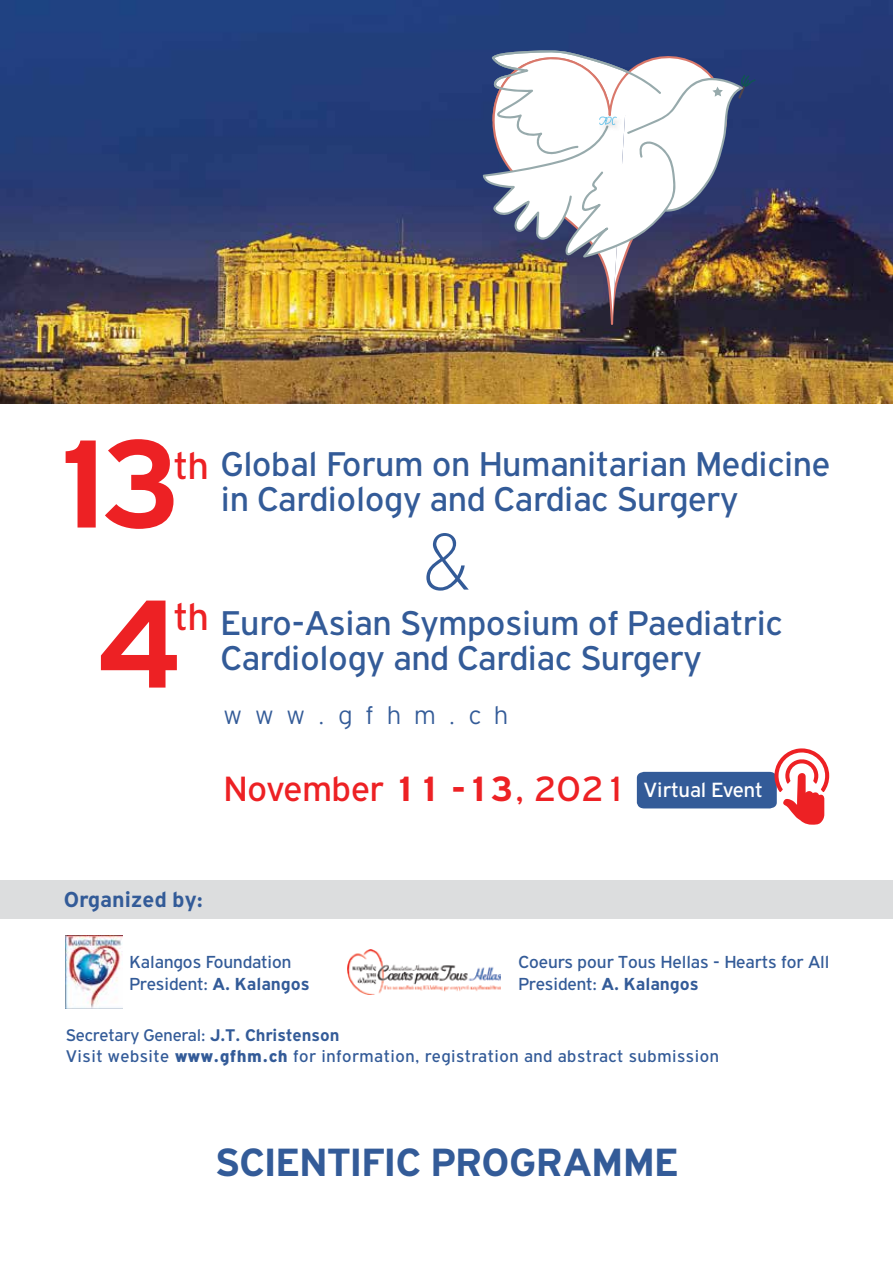
<style>
.page{position:relative;width:893px;height:1263px;background:#fff}
.page>*{position:absolute;margin:0;border:0;box-sizing:border-box;transform-origin:0 0}
.t1{font:700 133.65px "PF Highway Gothic";color:#ed2124}
.t2{font:100 85.35px "PF Highway Gothic";color:#335b98}
.t3{font:700 42px "PF Highway Gothic";color:#335b98}
.t4{font:40.8px "PF Highway Gothic";color:#ed2124}
.t5{font:37.35px "PF Highway Gothic";color:#ed2124}
.t6{font:36.6px/34.8px "PF Highway Gothic";color:#335b98}
.t7{font:300 27.45px "PF Highway Gothic";letter-spacing:.5em;color:#335b98}
.t8{font:700 23.1px "PF Highway Gothic";color:#335b98}
.t9{font:21.9px "PF Highway Gothic";color:#fff}
.t10{font:18.6px/22.4px "PF Highway Gothic";color:#335b98}
.t11{font:18px/21.6px "PF Highway Gothic";letter-spacing:.03em;color:#335b98}
.s1{font-weight:700}
.s2{font-weight:900}
</style>
<div class="page">
<img style="left:0;top:0;width:893px;height:403px">
<img style="left:483px;top:50px;width:272px;height:275px">
<div style="left:0;top:880px;width:893px;height:38px;background:#dcddde"></div>
<img style="left:347px;top:949px;width:154px;height:46px">
<img style="left:66px;top:935px;width:56px;height:74px">
<svg style="left:637px;top:748px;width:192px;height:77px"></svg>
<h1 class="t1" style="left:39px;top:411px;width:150px">13</h1>
<p class="t4" style="left:174px;top:444px;width:36px">th</p>
<h1 class="t1" style="left:95px;top:571px;width:89px">4</h1>
<p class="t4" style="left:174px;top:595px;width:36px">th</p>
<p class="t6" style="left:221px;top:447px;width:611px">Global Forum on Humanitarian Medicine in Cardiology and Cardiac Surgery</p>
<h2 class="t2" style="left:422px;top:519px;width:51px">&amp;</h2>
<p class="t6" style="left:221px;top:606px;width:563px">Euro-Asian Symposium of Paediatric<br>Cardiology and Cardiac Surgery</p>
<p class="t7" style="left:224px;top:700px;width:285px">www.gfhm.ch</p>
<p class="t5" style="left:224px;top:769px;width:405px">November <span class="s1">11 -13</span>, 2021</p>
<p class="t9" style="left:644px;top:778px;width:120px">Virtual Event</p>
<p class="t8" style="left:64px;top:887px;width:141px">Organized by:</p>
<p class="t10" style="left:129px;top:951px;width:182px">Kalangos Foundation<br>President: <span class="s1">A. Kalangos</span></p>
<p class="t10" style="left:518px;top:951px;width:312px">Coeurs pour Tous Hellas - Hearts for All<br>President: <span class="s1">A. Kalangos</span></p>
<p class="t11" style="left:66px;top:1024px;width:654px">Secretary General: <span class="s1">J.T. Christenson<br></span>Visit website <span class="s2">www.gfhm.ch</span> for information, registration and abstract submission</p>
<p class="t3" style="left:215px;top:1139px;width:464px">SCIENTIFIC PROGRAMME</p>
</div>
